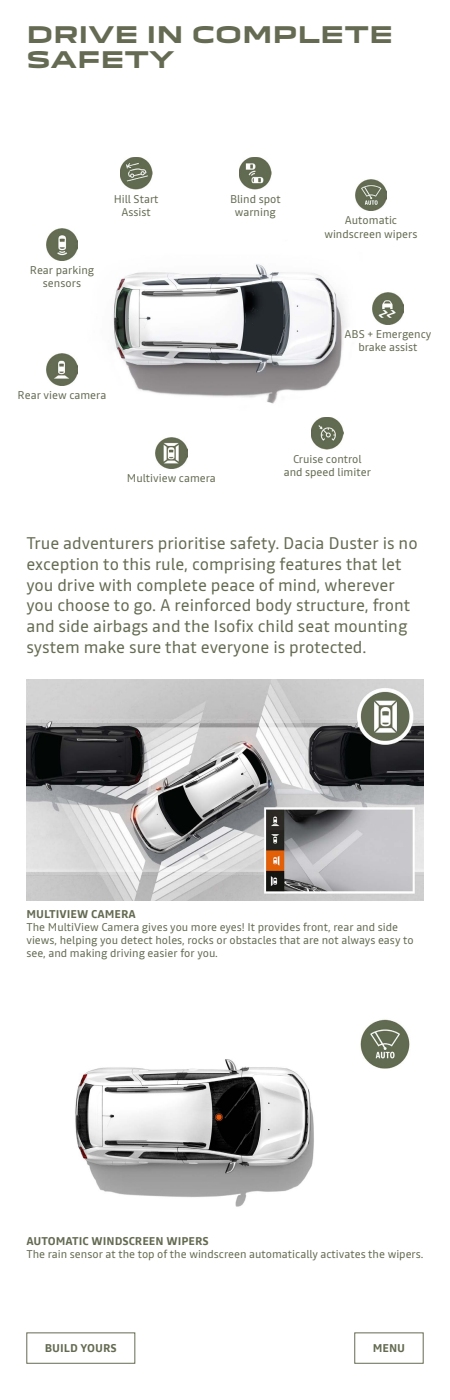
<style>
.page{position:relative;width:450px;height:1400px;background:#fff}
.page>*{position:absolute;margin:0;border:0;box-sizing:border-box;transform-origin:0 0}
.t1{font:700 22.4px/24.4px "Dacia Block Extended";color:#646b52}
.t2{font:16.8px/20.8px "Read";color:#646b52}
.t3{font:11.2px/13.2px "Read";color:#646b52;text-align:center}
.t4{font:700 11.2px "Read";color:#646b52}
</style>
<div class="page">
<img style="left:56px;top:260px;width:338px;height:176px">
<img style="left:26px;top:679px;width:398px;height:222px">
<img style="left:75px;top:1019px;width:335px;height:188px">
<img style="left:120px;top:157px;width:32px;height:32px">
<img style="left:239px;top:157px;width:32px;height:32px">
<img style="left:155px;top:437px;width:32px;height:32px">
<img style="left:46px;top:354px;width:32px;height:32px">
<img style="left:46px;top:228px;width:32px;height:32px">
<img style="left:355px;top:179px;width:32px;height:32px">
<img style="left:372px;top:293px;width:32px;height:31px">
<img style="left:311px;top:417px;width:32px;height:32px">
<div style="left:26px;top:1332px;width:109px;height:32px;border:1px solid #646b52"></div>
<div style="left:354px;top:1332px;width:70px;height:32px;border:1px solid #646b52"></div>
<h1 class="t1" style="left:26px;top:23px;width:368px">DRIVE IN COMPLETE<br>SAFETY</h1>
<p class="t3" style="left:30px;top:263px;width:66px">Rear parking sensors</p>
<p class="t3" style="left:114px;top:192px;width:46px">Hill Start<br>Assist</p>
<p class="t3" style="left:230px;top:192px;width:52px">Blind spot warning</p>
<p class="t3" style="left:18px;top:389px;width:90px">Rear view camera</p>
<p class="t3" style="left:324px;top:214px;width:95px">Automatic windscreen wipers</p>
<p class="t3" style="left:344px;top:327px;width:89px">ABS + Emergency brake assist</p>
<p class="t3" style="left:127px;top:472px;width:91px">Multiview camera</p>
<p class="t3" style="left:284px;top:452px;width:89px">Cruise control and speed limiter</p>
<p class="t2" style="left:26px;top:533px;width:393px">True adventurers prioritise safety. Dacia Duster is no exception to this rule, comprising features that let you drive with complete peace of mind, wherever you choose to go. A reinforced body structure, front and side airbags and the Isofix child seat mounting system make sure that everyone is protected.</p>
<p class="t4" style="left:26px;top:906px;width:111px">MULTIVIEW CAMERA</p>
<p class="t3" style="left:26px;top:920px;width:389px;text-align:left">The MultiView Camera gives you more eyes! It provides front, rear and side views, helping you detect holes, rocks or obstacles that are not always easy to see, and making driving easier for you.</p>
<p class="t4" style="left:26px;top:1233px;width:184px">AUTOMATIC WINDSCREEN WIPERS</p>
<p class="t3" style="left:26px;top:1248px;width:399px">The rain sensor at the top of the windscreen automatically activates the wipers.</p>
<p class="t4" style="left:45px;top:1340px;width:74px">BUILD YOURS</p>
<p class="t4" style="left:373px;top:1340px;width:34px">MENU</p>
</div>
